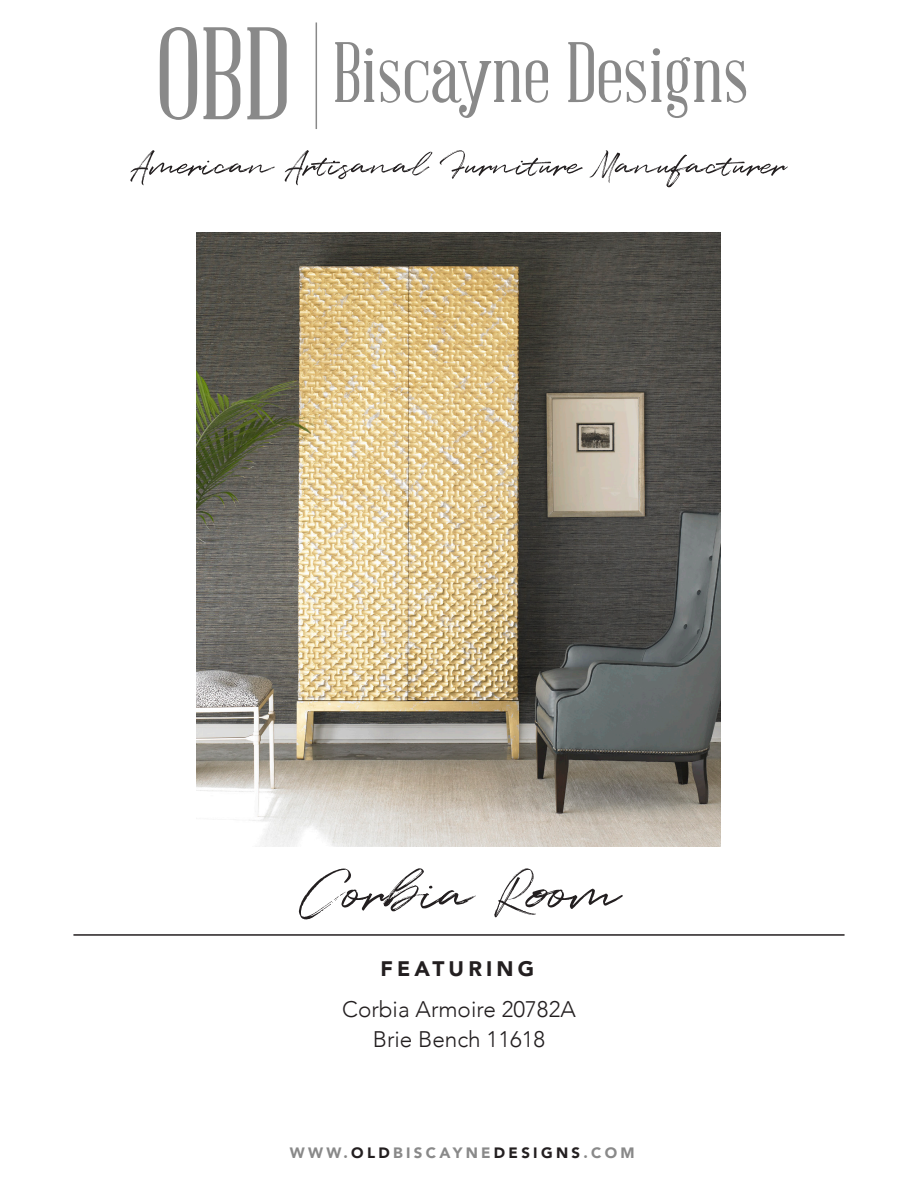
<style>
.page{position:relative;width:918px;height:1188px;background:#fff}
.page>*{position:absolute;margin:0;border:0;box-sizing:border-box;transform-origin:0 0}
.t1{font:300 22.5px "Avenir";color:#231f20}
.t2{font:900 21px "Avenir";letter-spacing:.2em;color:#231f20}
.t3{font:900 15px "Avenir";letter-spacing:.22em;color:#898989}
.s1{color:#231f20}
</style>
<div class="page">
<svg style="left:335px;top:42px;width:411px;height:76px"></svg>
<svg style="left:160px;top:27px;width:127px;height:93px"></svg>
<hr style="left:316px;top:22px;width:1px;height:107px;background:#898989">
<svg style="left:130px;top:150px;width:658px;height:37px"></svg>
<svg style="left:299px;top:868px;width:324px;height:51px"></svg>
<hr style="left:73px;top:934px;width:772px;height:2px;background:#231f20">
<img style="left:196px;top:232px;width:525px;height:614px">
<p class="t2" style="left:380px;top:951px;width:155px">FEATURING</p>
<p class="t1" style="left:342px;top:996px;width:235px">Corbia Armoire 20782A</p>
<p class="t1" style="left:373px;top:1026px;width:174px">Brie Bench 11618</p>
<p class="t3" style="left:290px;top:1140px;width:346px">WWW.<span class="s1">OLD</span>BISCAYNE<span class="s1">DESIGNS</span>.COM</p>
</div>
